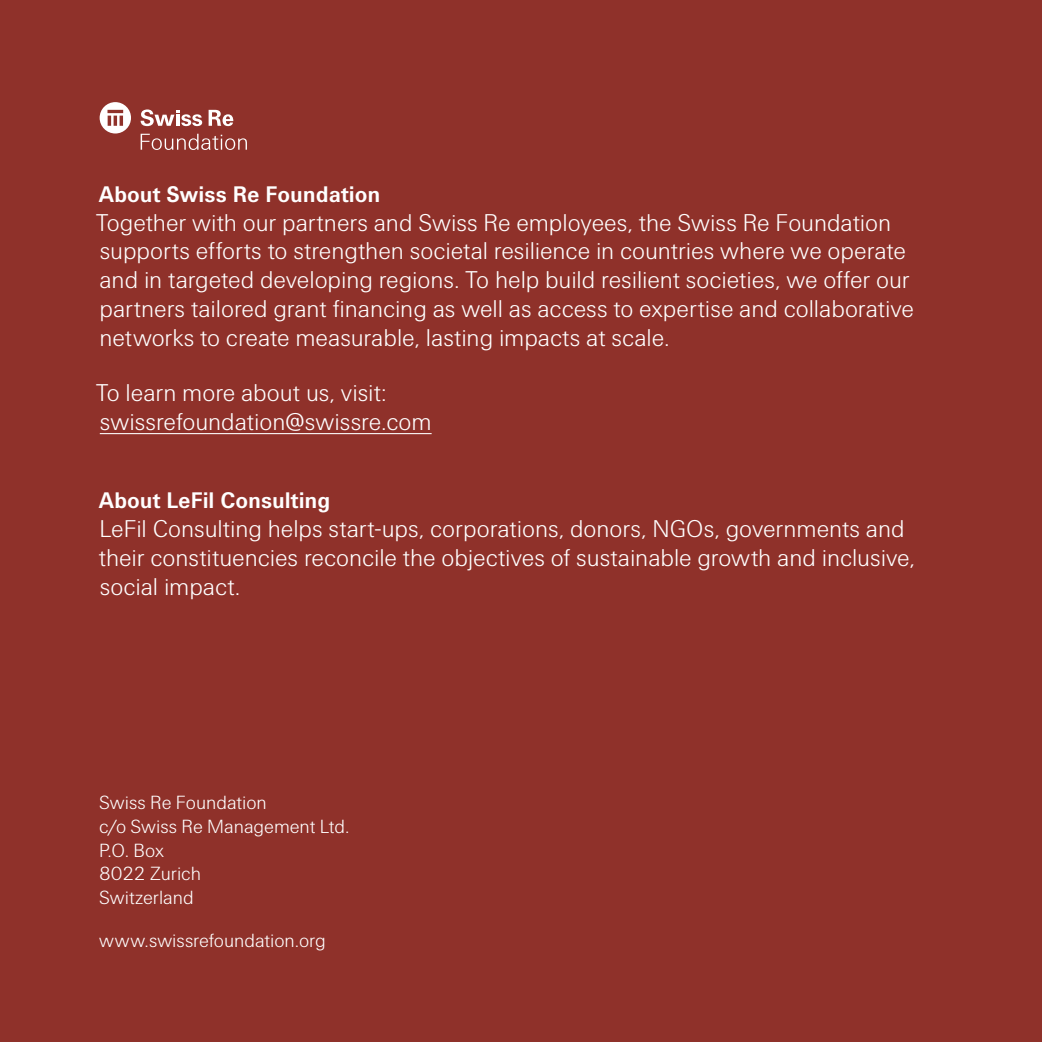
<style>
.page{position:relative;width:1042px;height:1042px;background:#8f312a}
.page>*{position:absolute;margin:0;border:0;box-sizing:border-box;transform-origin:0 0}
.t1{font:300 24.5px/28.9px "Swiss Re Sans OT";color:#fff}
.t2{font:700 22.75px "Swiss Re Sans OT";color:#fff}
.t3{font:300 19.25px/23.6px "Swiss Re Sans OT";color:#fff}
</style>
<div class="page">
<hr style="left:100px;top:433px;width:332px;height:1px;background:#fff">
<svg style="left:100px;top:102px;width:31px;height:31px"></svg>
<svg style="left:141px;top:109px;width:61px;height:17px"></svg>
<svg style="left:209px;top:110px;width:24px;height:16px"></svg>
<svg style="left:141px;top:134px;width:106px;height:16px"></svg>
<p class="t2" style="left:99px;top:181px;width:283px">About Swiss Re Foundation</p>
<p class="t1" style="left:96px;top:208px;width:819px">Together with our partners and Swiss Re employees, the Swiss Re Foundation supports efforts to strengthen societal resilience in countries where we operate and in targeted developing regions. To help build resilient societies, we offer our partners tailored grant financing as well as access to expertise and collaborative networks to create measurable, lasting impacts at scale.</p>
<p class="t1" style="left:96px;top:378px;width:337px">To learn more about us, visit: swissrefoundation@swissre.com</p>
<p class="t2" style="left:99px;top:487px;width:233px">About LeFil Consulting</p>
<p class="t1" style="left:99px;top:514px;width:818px">LeFil Consulting helps start-ups, corporations, donors, NGOs, governments and their constituencies reconcile the objectives of sustainable growth and inclusive, social impact.</p>
<p class="t3" style="left:99px;top:791px;width:252px">Swiss Re Foundation<br>c/o Swiss Re Management Ltd.<br>P.O. Box<br>8022 Zurich<br>Switzerland</p>
<p class="t3" style="left:99px;top:928px;width:228px">www.swissrefoundation.org</p>
</div>
